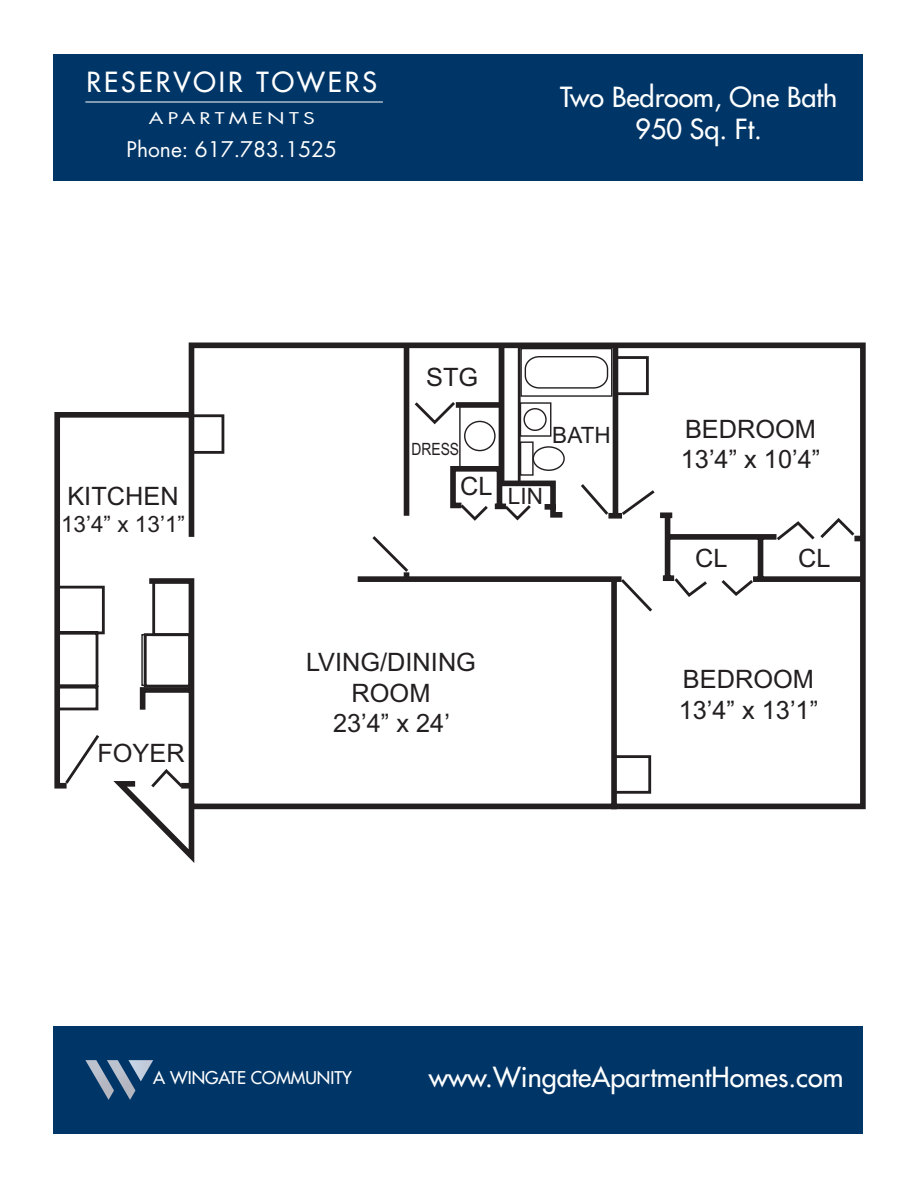
<style>
.page{position:relative;width:918px;height:1188px;background:#fff}
.page>*{position:absolute;margin:0;border:0;box-sizing:border-box;transform-origin:0 0}
.t1{font:27px "Futura";color:#fff}
.t2{font:27px "Futura";letter-spacing:.11em;color:#fff}
.t3{font:25.35px/30.5px "Arial";color:#231f20}
.t4{font:22.5px "Arial";color:#231f20}
.t5{font:21px "Futura";color:#fff}
.t6{font:17.1px "Futura";color:#fff}
.t7{font:16.95px "Arial Narrow";color:#231f20}
.t8{font:15.75px "Futura";letter-spacing:.2em;color:#fff;scale:1.33 1}
</style>
<div class="page">
<div style="left:53px;top:54px;width:810px;height:127px;background:#003667"></div>
<div style="left:53px;top:1026px;width:810px;height:108px;background:#003667"></div>
<img style="left:135px;top:1060px;width:18px;height:21px">
<img style="left:85px;top:1060px;width:22px;height:37px">
<img style="left:107px;top:1060px;width:28px;height:40px">
<hr style="left:85px;top:102px;width:298px;height:1px;background:#fff">
<svg style="left:54px;top:343px;width:812px;height:520px"></svg>
<div style="left:613px;top:755px;width:38px;height:39px;border:3px solid #231f20"></div>
<div style="left:854px;top:536px;width:9px;height:5px;background:#231f20"></div>
<svg style="left:55px;top:343px;width:802px;height:447px"></svg>
<div style="left:141px;top:634px;width:4px;height:52px;border:1px solid #231f20"></div>
<div style="left:152px;top:580px;width:40px;height:56px;border:3px solid #231f20"></div>
<svg style="left:401px;top:343px;width:227px;height:178px"></svg>
<div style="left:465px;top:421px;width:30px;height:30px;background:#fff;border-radius:50%"></div>
<div style="left:464px;top:421px;width:32px;height:30px;border:1px solid #231f20;border-radius:50%"></div>
<p class="t2" style="left:87px;top:64px;width:292px">RESERVOIR TOWERS</p>
<p class="t8" style="left:149px;top:108px;width:126px">APARTMENTS</p>
<p class="t5" style="left:127px;top:135px;width:212px">Phone: 617.783.1525</p>
<p class="t1" style="left:560px;top:79px;width:279px">Two Bedroom, One Bath</p>
<p class="t1" style="left:635px;top:111px;width:128px">950 Sq. Ft.</p>
<p class="t3" style="left:67px;top:480px;width:113px">KITCHEN</p>
<p class="t4" style="left:61px;top:511px;width:125px">13’4” x 13’1”</p>
<p class="t3" style="left:97px;top:737px;width:89px">FOYER</p>
<p class="t3" style="left:426px;top:361px;width:54px">STG</p>
<p class="t7" style="left:411px;top:439px;width:49px">DRESS</p>
<p class="t4" style="left:460px;top:483px;width:84px"><sup>CL</sup> LIN</p>
<p class="t4" style="left:552px;top:423px;width:60px">BATH</p>
<p class="t3" style="left:306px;top:647px;width:171px;text-align:center">LVING/DINING<br>ROOM<br>23’4” x 24’</p>
<p class="t3" style="left:681px;top:414px;width:141px">BEDROOM<br>13’4” x 10’4”</p>
<p class="t3" style="left:695px;top:542px;width:34px">CL</p>
<p class="t3" style="left:798px;top:542px;width:34px">CL</p>
<p class="t3" style="left:679px;top:664px;width:141px">BEDROOM<br>13’4” x 13’1”</p>
<p class="t6" style="left:153px;top:1067px;width:200px">A WINGATE COMMUNITY</p>
<p class="t1" style="left:429px;top:1060px;width:416px">www.WingateApartmentHomes.com</p>
</div>
